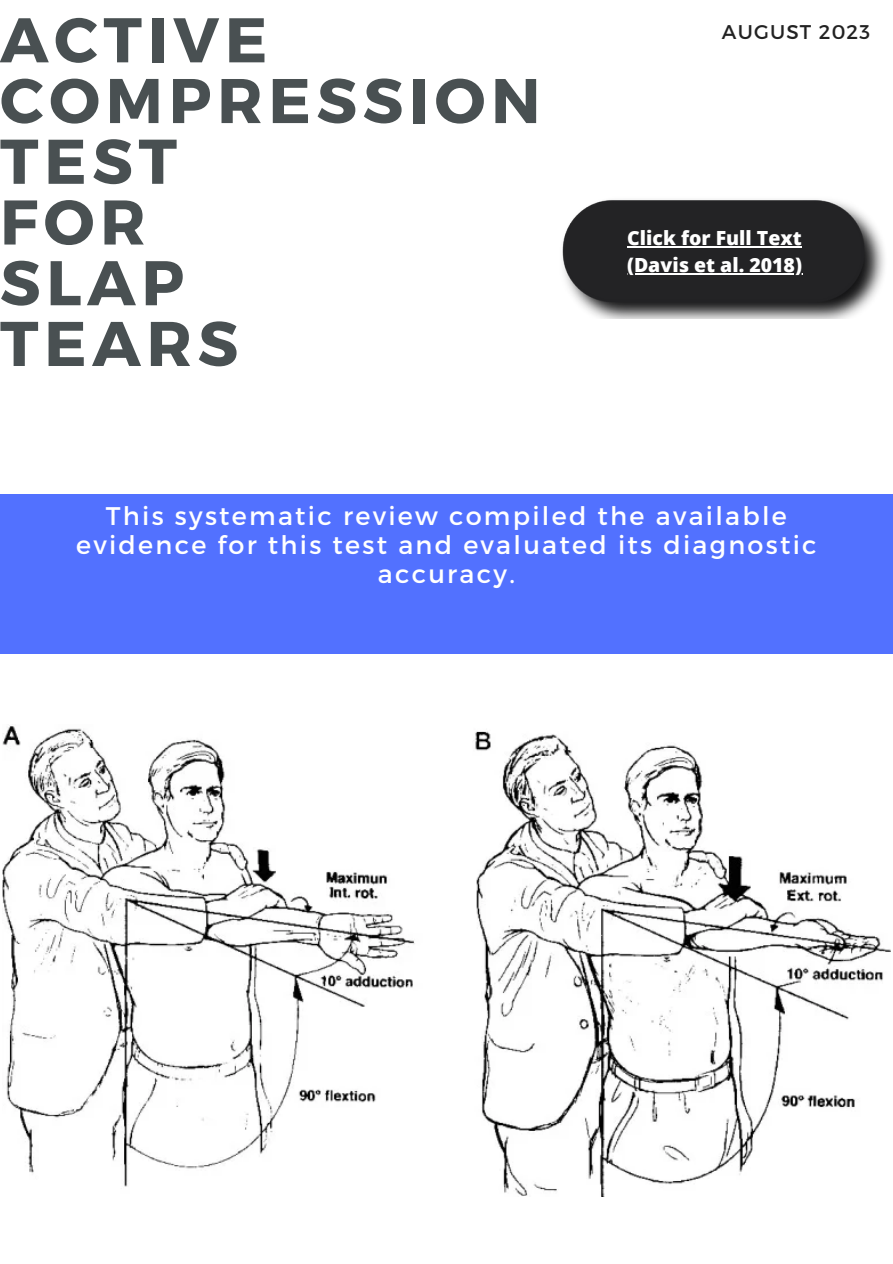
<style>
.page{position:relative;width:893px;height:1264px;background:#fff}
.page>*{position:absolute;margin:0;border:0;box-sizing:border-box;transform-origin:0 0}
.t1{font:700 63px "Montserrat";letter-spacing:.09em;color:#495052}
.t2{font:25.5px/29.2px "Montserrat";letter-spacing:.09em;color:#fff;text-align:center}
.t3{font:19.8px "Montserrat";letter-spacing:.06em;color:#222}
.t4{font:800 19.5px "Open Sans";color:#fff}
</style>
<div class="page">
<div style="left:0;top:495px;width:892px;height:767px;background:#5271ff"></div>
<img style="left:562px;top:200px;width:323px;height:118px">
<hr style="left:627px;top:246px;width:174px;height:1px;background:#fff">
<hr style="left:627px;top:273px;width:175px;height:1px;background:#fff">
<div style="left:0;top:654px;width:892px;height:608px;background:#fff"></div>
<img style="left:3px;top:725px;width:887px;height:471px">
<p class="t1" style="left:0;top:-1px;width:269px">ACTIVE</p>
<p class="t1" style="left:0;top:60px;width:542px">COMPRESSION</p>
<p class="t1" style="left:0;top:120px;width:178px">TEST</p>
<p class="t1" style="left:0;top:181px;width:147px">FOR</p>
<p class="t1" style="left:0;top:242px;width:186px">SLAP</p>
<p class="t1" style="left:0;top:302px;width:240px">TEARS</p>
<p class="t3" style="left:721px;top:19px;width:150px">AUGUST 2023</p>
<p class="t4" style="left:627px;top:224px;width:176px">Click for Full Text</p>
<p class="t4" style="left:627px;top:251px;width:176px">(Davis et al. 2018)</p>
<p class="t2" style="left:76px;top:499px;width:742px">This systematic review compiled the available evidence for this test and evaluated its diagnostic accuracy.</p>
</div>
